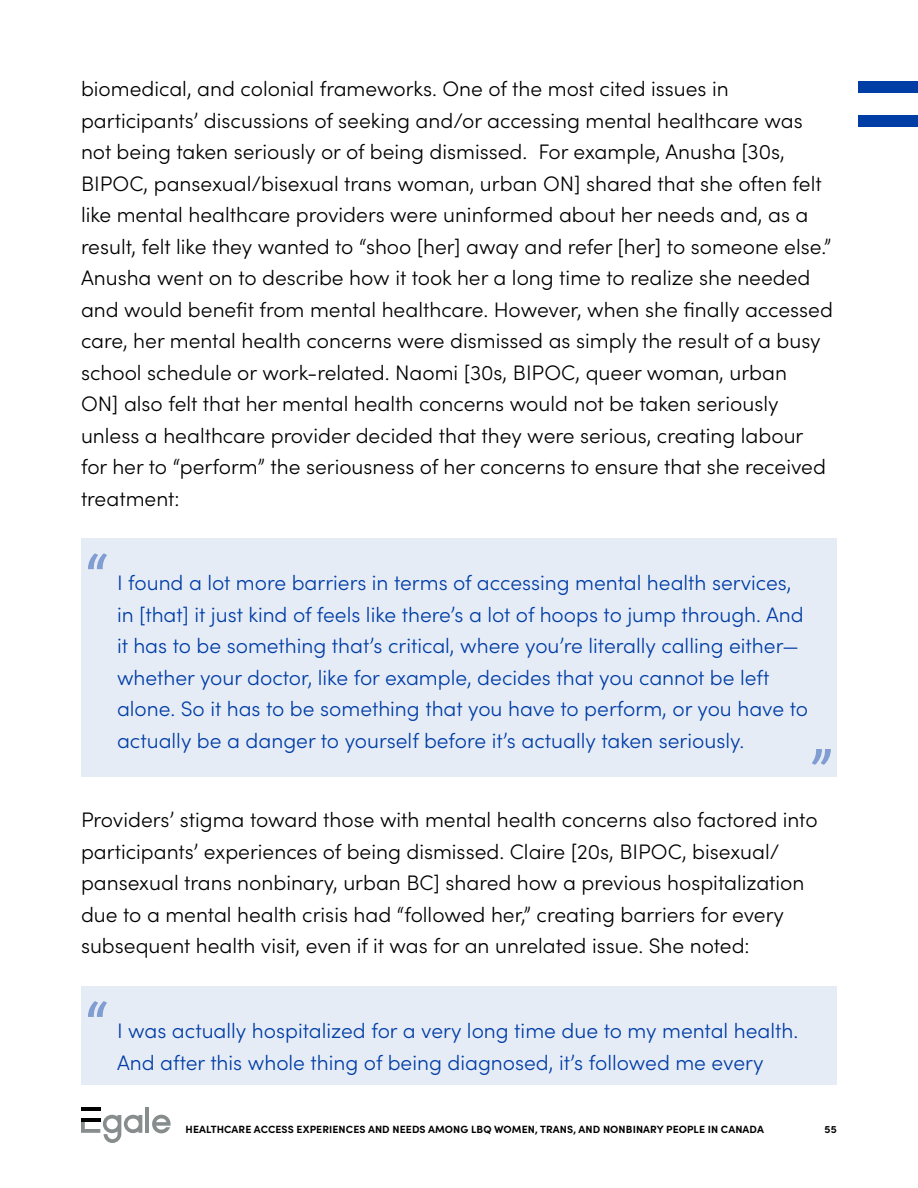
<style>
.page{position:relative;width:918px;height:1188px;background:#fff}
.page>*{position:absolute;margin:0;border:0;box-sizing:border-box;transform-origin:0 0}
.Quote_mark_left{font:700 54px "Sofia Pro";color:#809ed2}
.Quote_mark_right{font:700 54px "Sofia Pro";color:#809ed2}
.Body{font:300 21px/31.5px "Sofia Pro";color:#000}
.Emphasis_body{font:300 21px/31.5px "Sofia Pro";color:#003da5}
.t1{font:700 10.5px "Sofia Pro";letter-spacing:.01em;color:#000}
</style>
<div class="page">
<hr style="left:146px;top:1107px;width:3px;height:26px;background:#878c8c">
<svg style="left:152px;top:1115px;width:19px;height:18px"></svg>
<hr style="left:81px;top:1107px;width:19px;height:4px;background:#000">
<svg style="left:81px;top:1115px;width:61px;height:28px"></svg>
<div style="left:858px;top:81px;width:60px;height:12px;background:#003da5"></div>
<div style="left:858px;top:115px;width:60px;height:12px;background:#003da5"></div>
<div style="left:81px;top:538px;width:756px;height:36px;background:#e6ecf6"></div>
<div style="left:81px;top:551px;width:756px;height:212px;background:#e6ecf6"></div>
<div style="left:81px;top:724px;width:756px;height:52px;background:#e6ecf6"></div>
<div style="left:81px;top:986px;width:756px;height:36px;background:#e6ecf6"></div>
<div style="left:81px;top:999px;width:756px;height:86px;background:#e6ecf6"></div>
<p class="Body" style="left:81px;top:72px;width:753px">biomedical, and colonial frameworks. One of the most cited issues in participants’ discussions of seeking and/or accessing mental healthcare was not being taken seriously or of being dismissed. For example, Anusha [30s, BIPOC, pansexual/bisexual trans woman, urban ON] shared that she often felt like mental healthcare providers were uninformed about her needs and, as a result, felt like they wanted to “shoo [her] away and refer [her] to someone else.” Anusha went on to describe how it took her a long time to realize she needed and would benefit from mental healthcare. However, when she finally accessed care, her mental health concerns were dismissed as simply the result of a busy school schedule or work-related. Naomi [30s, BIPOC, queer woman, urban<br>ON] also felt that her mental health concerns would not be taken seriously unless a healthcare provider decided that they were serious, creating labour for her to “perform” the seriousness of her concerns to ensure that she received treatment:</p>
<p class="Quote_mark_left" style="left:86px;top:531px;width:24px">“</p>
<p class="Emphasis_body" style="left:117px;top:566px;width:693px">I found a lot more barriers in terms of accessing mental health services, in [that] it just kind of feels like there’s a lot of hoops to jump through. And it has to be something that’s critical, where you’re literally calling either— whether your doctor, like for example, decides that you cannot be left alone. So it has to be something that you have to perform, or you have to actually be a danger to yourself before it’s actually taken seriously.</p>
<p class="Quote_mark_right" style="left:810px;top:726px;width:24px">”</p>
<p class="Body" style="left:81px;top:803px;width:738px">Providers’ stigma toward those with mental health concerns also factored into participants’ experiences of being dismissed. Claire [20s, BIPOC, bisexual/ pansexual trans nonbinary, urban BC] shared how a previous hospitalization due to a mental health crisis had “followed her,” creating barriers for every subsequent health visit, even if it was for an unrelated issue. She noted:</p>
<p class="Quote_mark_left" style="left:86px;top:979px;width:24px">“</p>
<p class="Emphasis_body" style="left:117px;top:1014px;width:683px">I was actually hospitalized for a very long time due to my mental health.<br>And after this whole thing of being diagnosed, it’s followed me every</p>
<p class="t1" style="left:186px;top:1121px;width:580px">HEALTHCARE ACCESS EXPERIENCES AND NEEDS AMONG LBQ WOMEN, TRANS, AND NONBINARY PEOPLE IN CANADA</p>
<p class="t1" style="left:825px;top:1121px;width:14px">55</p>
</div>
